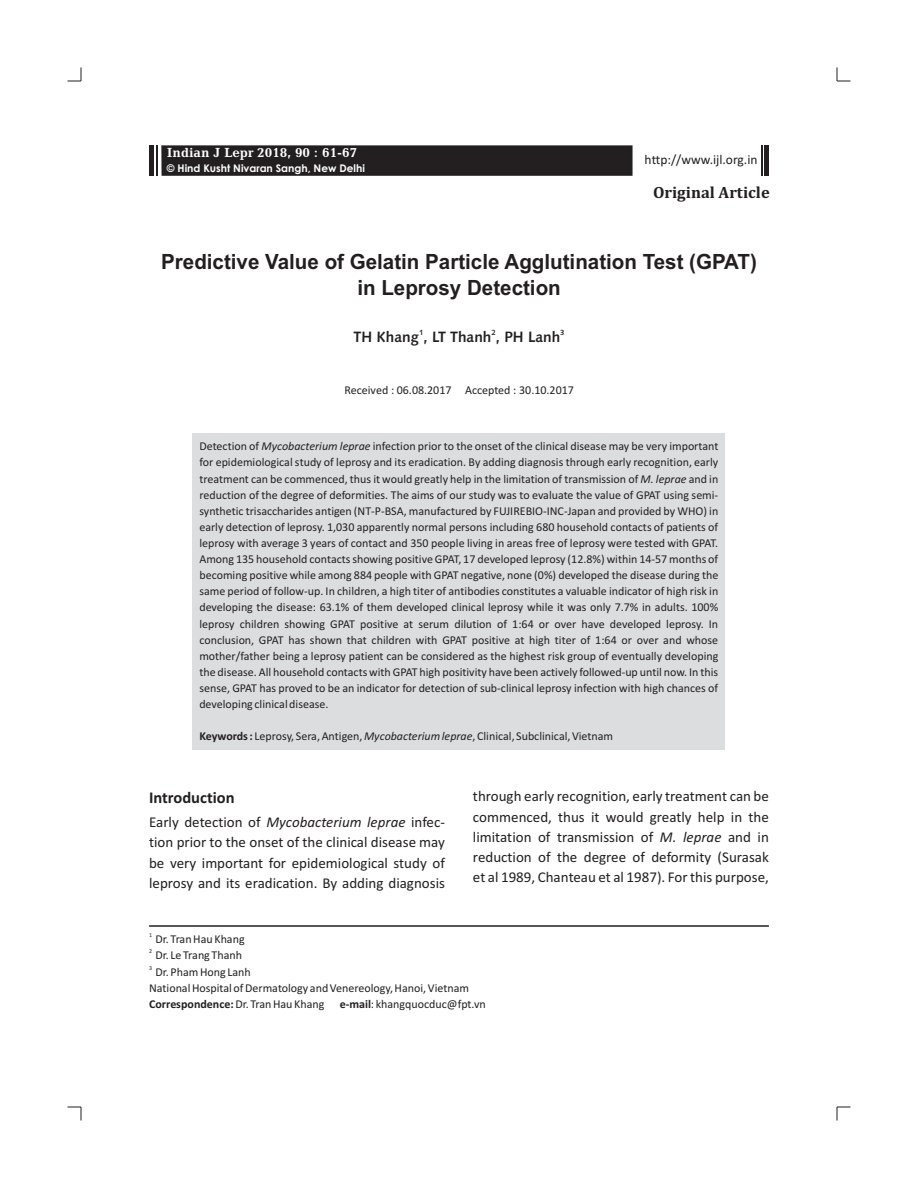
<style>
.page{position:relative;width:918px;height:1188px;background:#fff}
.page>*{position:absolute;margin:0;border:0;box-sizing:border-box;transform-origin:0 0}
.t1{font:700 21px/25.8px "Arial";color:#231f20;text-align:center}
.t2{font:700 16.5px "Cambria";color:#231f20}
.t3{font:700 16.5px "Calibri";color:#231f20}
.t4{font:15px/20.1px "Calibri";color:#231f20;text-align:justify}
.t5{font:15px "Humanist 531 BT Roman A,Bold";color:#231f20}
.t6{font:700 13.5px "Candida BT";color:#fff}
.t7{font:13.5px "Calibri";color:#231f20}
.t8{font:12px/16px "Calibri";color:#231f20;text-align:justify}
.t9{font:700 10.5px "Century Gothic";color:#fff}
.t10{font:7.5px "Humanist 531 BT Roman A,Bold";color:#231f20}
.t11{font:6px "Calibri";color:#231f20}
.s1{font-style:italic}
.s2{font-weight:700}
</style>
<div class="page">
<div style="left:161px;top:145px;width:472px;height:31px;background:#231f20"></div>
<div style="left:149px;top:145px;width:5px;height:31px;background:#231f20"></div>
<div style="left:193px;top:433px;width:532px;height:316px;background:#dcdddf"></div>
<hr style="left:156px;top:145px;width:2px;height:31px;background:#231f20">
<hr style="left:765px;top:145px;width:4px;height:31px;background:#231f20">
<hr style="left:761px;top:145px;width:2px;height:31px;background:#231f20">
<hr style="left:149px;top:925px;width:620px;height:2px;background:#231f20">
<svg style="left:68px;top:68px;width:14px;height:14px"></svg>
<svg style="left:837px;top:68px;width:13px;height:14px"></svg>
<svg style="left:68px;top:1107px;width:14px;height:13px"></svg>
<svg style="left:837px;top:1107px;width:13px;height:13px"></svg>
<p class="t6" style="left:167px;top:147px;width:192px">Indian J Lepr 2018, 90 : 61-67</p>
<p class="t9" style="left:167px;top:164px;width:200px">© Hind Kusht Nivaran Sangh, New Delhi</p>
<p class="t7" style="left:645px;top:154px;width:114px">http://www.ijl.org.in</p>
<h2 class="t2" style="left:653px;top:185px;width:118px">Original Article</h2>
<h1 class="t1" style="left:161px;top:251px;width:597px">Predictive Value of Gelatin Particle Agglutination Test (GPAT) in Leprosy Detection</h1>
<p class="t10" style="left:419px;top:329px;width:6px">1</p>
<p class="t10" style="left:491px;top:329px;width:6px">2</p>
<p class="t10" style="left:560px;top:329px;width:6px">3</p>
<p class="t5" style="left:354px;top:331px;width:208px">TH Khang , LT Thanh , PH Lanh</p>
<p class="t8" style="left:345px;top:383px;width:231px">Received : 06.08.2017 Accepted : 30.10.2017</p>
<p class="t8" style="left:199px;top:439px;width:521px">Detection of <span class="s1">Mycobacterium leprae</span> infection prior to the onset of the clinical disease may be very important for epidemiological study of leprosy and its eradication. By adding diagnosis through early recognition, early treatment can be commenced, thus it would greatly help in the limitation of transmission of <span class="s1">M. leprae</span> and in reduction of the degree of deformities. The aims of our study was to evaluate the value of GPAT using semi&shy;synthetic trisaccharides antigen (NT-P-BSA, manufactured by FUJIREBIO-INC-Japan and provided by WHO) in early detection of leprosy. 1,030 apparently normal persons including 680 household contacts of patients of leprosy with average 3 years of contact and 350 people living in areas free of leprosy were tested with GPAT.<br>Among 135 household contacts showing positive GPAT, 17 developed leprosy (12.8%) within 14-57 months of becoming positive while among 884 people with GPAT negative, none (0%) developed the disease during the same period of follow-up. In children, a high titer of antibodies constitutes a valuable indicator of high risk in developing the disease: 63.1% of them developed clinical leprosy while it was only 7.7% in adults. 100% leprosy children showing GPAT positive at serum dilution of 1:64 or over have developed leprosy. In conclusion, GPAT has shown that children with GPAT positive at high titer of 1:64 or over and whose mother/father being a leprosy patient can be considered as the highest risk group of eventually developing the disease. All household contacts with GPAT high positivity have been actively followed-up until now. In this sense, GPAT has proved to be an indicator for detection of sub-clinical leprosy infection with high chances of developing clinical disease.</p>
<p class="t8" style="left:199px;top:729px;width:415px"><span class="s2">Keywords :</span> Leprosy, Sera, Antigen, <span class="s1">Mycobacterium leprae</span>, Clinical, Subclinical, Vietnam</p>
<h2 class="t3" style="left:149px;top:791px;width:87px">Introduction</h2>
<p class="t4" style="left:149px;top:813px;width:297px">Early detection of <span class="s1">Mycobacterium leprae</span> infec&shy;tion prior to the onset of the clinical disease may be very important for epidemiological study of leprosy and its eradication. By adding diagnosis</p>
<p class="t4" style="left:473px;top:788px;width:297px">through early recognition, early treatment can be commenced, thus it would greatly help in the limitation of transmission of <span class="s1">M. leprae</span> and in reduction of the degree of deformity (Surasak et al 1989, Chanteau et al 1987). For this purpose,</p>
<p class="t11" style="left:149px;top:932px;width:5px">1</p>
<p class="t8" style="left:156px;top:932px;width:91px">Dr. Tran Hau Khang</p>
<p class="t11" style="left:149px;top:949px;width:5px">2</p>
<p class="t8" style="left:156px;top:948px;width:88px">Dr. Le Trang Thanh</p>
<p class="t11" style="left:149px;top:965px;width:5px">3</p>
<p class="t8" style="left:149px;top:965px;width:321px;text-align:left;text-indent:6px">Dr. Pham Hong Lanh<br>National Hospital of Dermatology and Venereology, Hanoi, Vietnam<br><span class="s2">Correspondence:</span>Dr. Tran Hau Khang</p>
<p class="t8" style="left:340px;top:997px;width:148px"><span class="s2">e-mail</span>: khangquocduc@fpt.vn</p>
</div>
